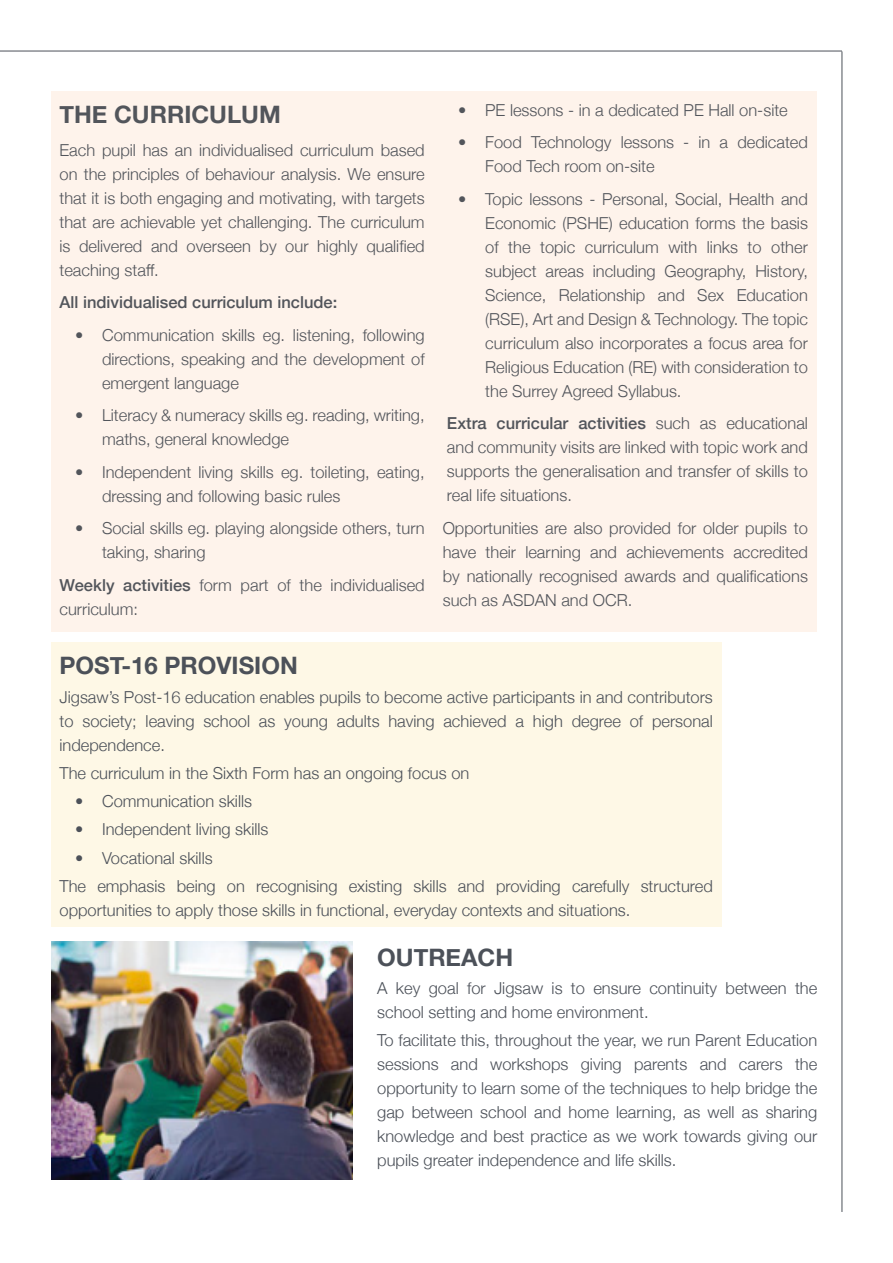
<style>
.page{position:relative;width:893px;height:1263px;background:#fff}
.page>*{position:absolute;margin:0;border:0;box-sizing:border-box;transform-origin:0 0}
.t1{font:700 24px "Helvetica Neue";color:#4c5159}
.Jigsaw_Brochure_new_para{font:700 24px "Helvetica Neue";color:#52555b}
.Jigsaw_Brochure_new_para-2{font:300 16.5px/24px "Helvetica Neue";color:#52555b;text-align:justify}
.t2{font:300 16.5px/24px "Helvetica Neue";color:#4c5159;text-align:justify}
.Jigsaw_Brochure_new_para-3{font:500 16.5px "Helvetica Neue";color:#52555b}
.s1{font-weight:500}
</style>
<div class="page">
<hr style="left:0;top:51px;width:842px;height:1px;background:#4c5159">
<hr style="left:842px;top:51px;width:1px;height:1161px;background:#4c5159">
<div style="left:51px;top:91px;width:765px;height:541px;background:#fef3eb"></div>
<div style="left:51px;top:642px;width:670px;height:285px;background:#fef8e6"></div>
<img style="left:51px;top:941px;width:302px;height:239px">
<p class="Jigsaw_Brochure_new_para" style="left:60px;top:96px;width:223px">THE CURRICULUM</p>
<p class="Jigsaw_Brochure_new_para-2" style="left:60px;top:137px;width:367px">Each pupil has an individualised curriculum based on the principles of behaviour analysis. We ensure that it is both engaging and motivating, with targets that are achievable yet challenging. The curriculum is delivered and overseen by our highly qualified teaching staff.</p>
<p class="Jigsaw_Brochure_new_para-3" style="left:60px;top:289px;width:279px">All individualised curriculum include:</p>
<p class="Jigsaw_Brochure_new_para-2" style="left:102px;top:322px;width:324px;text-indent:-27px">• Communication skills eg. listening, following directions, speaking and the development of emergent language</p>
<p class="Jigsaw_Brochure_new_para-2" style="left:102px;top:402px;width:324px;text-indent:-27px">• Literacy &amp; numeracy skills eg. reading, writing, maths, general knowledge</p>
<p class="Jigsaw_Brochure_new_para-2" style="left:102px;top:459px;width:324px;text-indent:-27px">• Independent living skills eg. toileting, eating, dressing and following basic rules</p>
<p class="Jigsaw_Brochure_new_para-2" style="left:102px;top:515px;width:324px;text-indent:-27px">• Social skills eg. playing alongside others, turn taking, sharing</p>
<p class="Jigsaw_Brochure_new_para-2" style="left:60px;top:572px;width:367px"><span class="s1">Weekly activities</span> form part of the individualised curriculum:</p>
<p class="Jigsaw_Brochure_new_para-2" style="left:458px;top:97px;width:331px">• PE lessons - in a dedicated PE Hall on-site</p>
<p class="Jigsaw_Brochure_new_para-2" style="left:485px;top:129px;width:324px;text-indent:-27px">• Food Technology lessons - in a dedicated<br>Food Tech room on-site</p>
<p class="Jigsaw_Brochure_new_para-2" style="left:485px;top:186px;width:324px;text-indent:-27px">• Topic lessons - Personal, Social, Health and Economic (PSHE) education forms the basis of the topic curriculum with links to other subject areas including Geography, History, Science, Relationship and Sex Education (RSE), Art and Design &amp; Technology. The topic curriculum also incorporates a focus area for Religious Education (RE) with consideration to the Surrey Agreed Syllabus.</p>
<p class="Jigsaw_Brochure_new_para-2" style="left:447px;top:410px;width:362px"><span class="s1">Extra curricular activities</span> such as educational and community visits are linked with topic work and supports the generalisation and transfer of skills to real life situations.</p>
<p class="Jigsaw_Brochure_new_para-2" style="left:443px;top:515px;width:367px">Opportunities are also provided for older pupils to have their learning and achievements accredited by nationally recognised awards and qualifications such as ASDAN and OCR.</p>
<p class="t1" style="left:60px;top:647px;width:240px">POST-16 PROVISION</p>
<p class="t2" style="left:60px;top:683px;width:655px">Jigsaw’s Post-16 education enables pupils to become active participants in and contributors to society; leaving school as young adults having achieved a high degree of personal independence.</p>
<p class="t2" style="left:60px;top:760px;width:411px">The curriculum in the Sixth Form has an ongoing focus on</p>
<p class="t2" style="left:75px;top:788px;width:179px">• Communication skills</p>
<p class="t2" style="left:75px;top:816px;width:195px">• Independent living skills</p>
<p class="t2" style="left:75px;top:844px;width:139px">• Vocational skills</p>
<p class="t2" style="left:60px;top:873px;width:655px">The emphasis being on recognising existing skills and providing carefully structured opportunities to apply those skills in functional, everyday contexts and situations.</p>
<p class="t1" style="left:377px;top:938px;width:138px">OUTREACH</p>
<p class="t2" style="left:377px;top:975px;width:442px">A key goal for Jigsaw is to ensure continuity between the school setting and home environment.</p>
<p class="t2" style="left:377px;top:1027px;width:442px">To facilitate this, throughout the year, we run Parent Education sessions and workshops giving parents and carers the opportunity to learn some of the techniques to help bridge the gap between school and home learning, as well as sharing knowledge and best practice as we work towards giving our pupils greater independence and life skills.</p>
</div>
